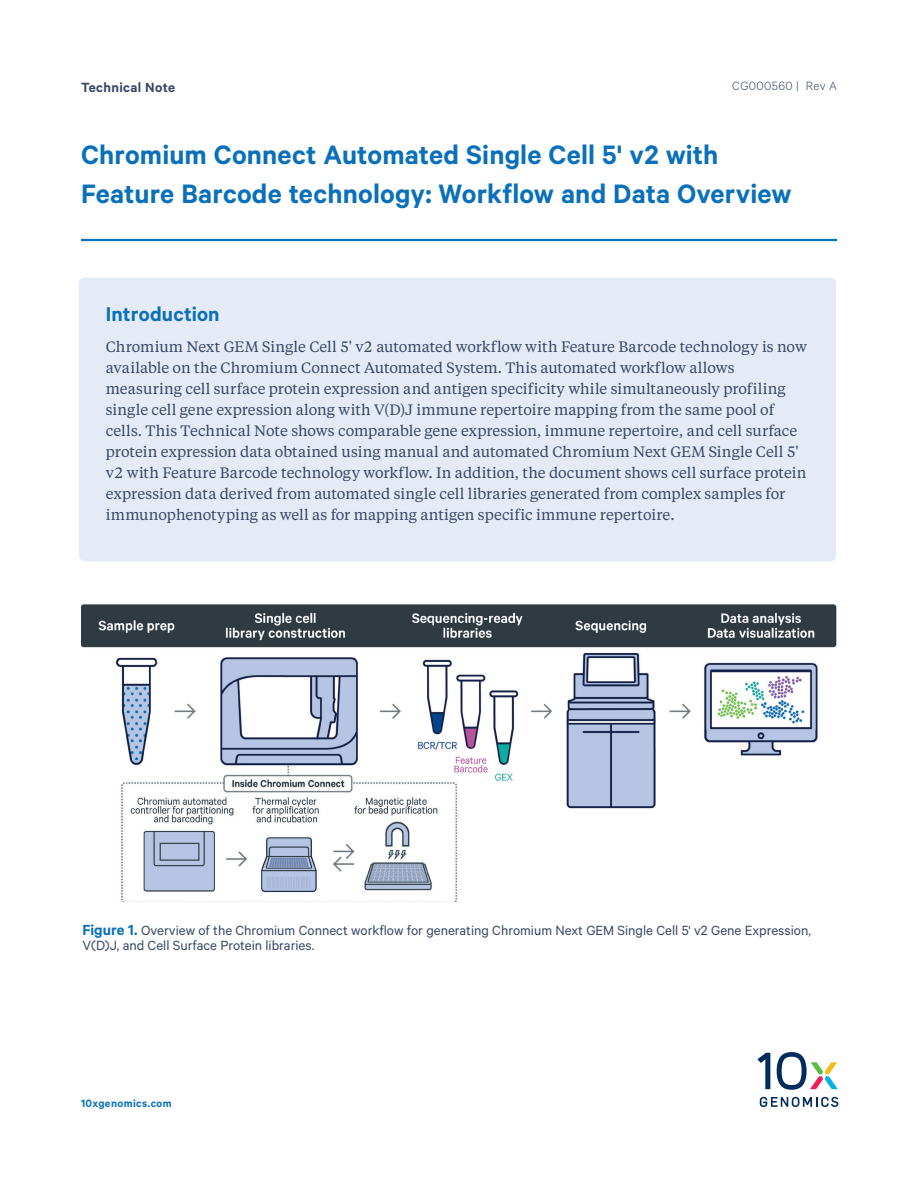
<style>
.page{position:relative;width:918px;height:1188px;background:#fff}
.page>*{position:absolute;margin:0;border:0;box-sizing:border-box;transform-origin:0 0}
.Section_Header{font:600 30px/39px "Calibre";letter-spacing:.005em;color:#0970b9}
.Section_Header-2{font:600 22.5px "Calibre";letter-spacing:.005em;color:#0970b9}
.Body_Copy{font:15px/21px "Tiempos Text";color:#384766}
.Figure_Legend_Body{font:15px/15px "Calibre";color:#384766}
.t1{font:600 15px "Calibre";letter-spacing:.025em;color:#384766}
.t2{font:300 13.5px "Calibre";letter-spacing:.03em;color:#384766}
.t3{font:600 12px "Calibre";letter-spacing:.035em;color:#0970b9}
.s1{font-weight:600;font-size:16.5px;color:#0970b9}
</style>
<div class="page">
<svg style="left:757px;top:1053px;width:13px;height:36px"></svg>
<svg style="left:777px;top:1052px;width:61px;height:38px"></svg>
<svg style="left:760px;top:1097px;width:78px;height:10px"></svg>
<hr style="left:81px;top:239px;width:756px;height:2px;background:#0970b9">
<div style="left:79px;top:278px;width:757px;height:283px;background:#e4ebf6;border-radius:6px"></div>
<img style="left:81px;top:604px;width:756px;height:298px">
<p class="t1" style="left:81px;top:79px;width:96px">Technical Note</p>
<p class="t2" style="left:732px;top:78px;width:106px">CG000560 | Rev A</p>
<p class="Section_Header" style="left:81px;top:135px;width:712px">Chromium Connect Automated Single Cell 5' v2 with<br>Feature Barcode technology: Workflow and Data Overview</p>
<p class="Section_Header-2" style="left:106px;top:301px;width:115px">Introduction</p>
<p class="Body_Copy" style="left:106px;top:335px;width:703px">Chromium Next GEM Single Cell 5' v2 automated workflow with Feature Barcode technology is now available on the Chromium Connect Automated System. This automated workflow allows measuring cell surface protein expression and antigen specificity while simultaneously profiling single cell gene expression along with V(D)J immune repertoire mapping from the same pool of cells. This Technical Note shows comparable gene expression, immune repertoire, and cell surface protein expression data obtained using manual and automated Chromium Next GEM Single Cell 5' v2 with Feature Barcode technology workflow. In addition, the document shows cell surface protein expression data derived from automated single cell libraries generated from complex samples for immunophenotyping as well as for mapping antigen specific immune repertoire.</p>
<p class="Figure_Legend_Body" style="left:82px;top:923px;width:730px"><span class="s1">Figure 1.</span> Overview of the Chromium Connect workflow for generating Chromium Next GEM Single Cell 5' v2 Gene Expression,<br>V(D)J, and Cell Surface Protein libraries.</p>
<p class="t3" style="left:81px;top:1096px;width:92px">10xgenomics.com</p>
</div>
